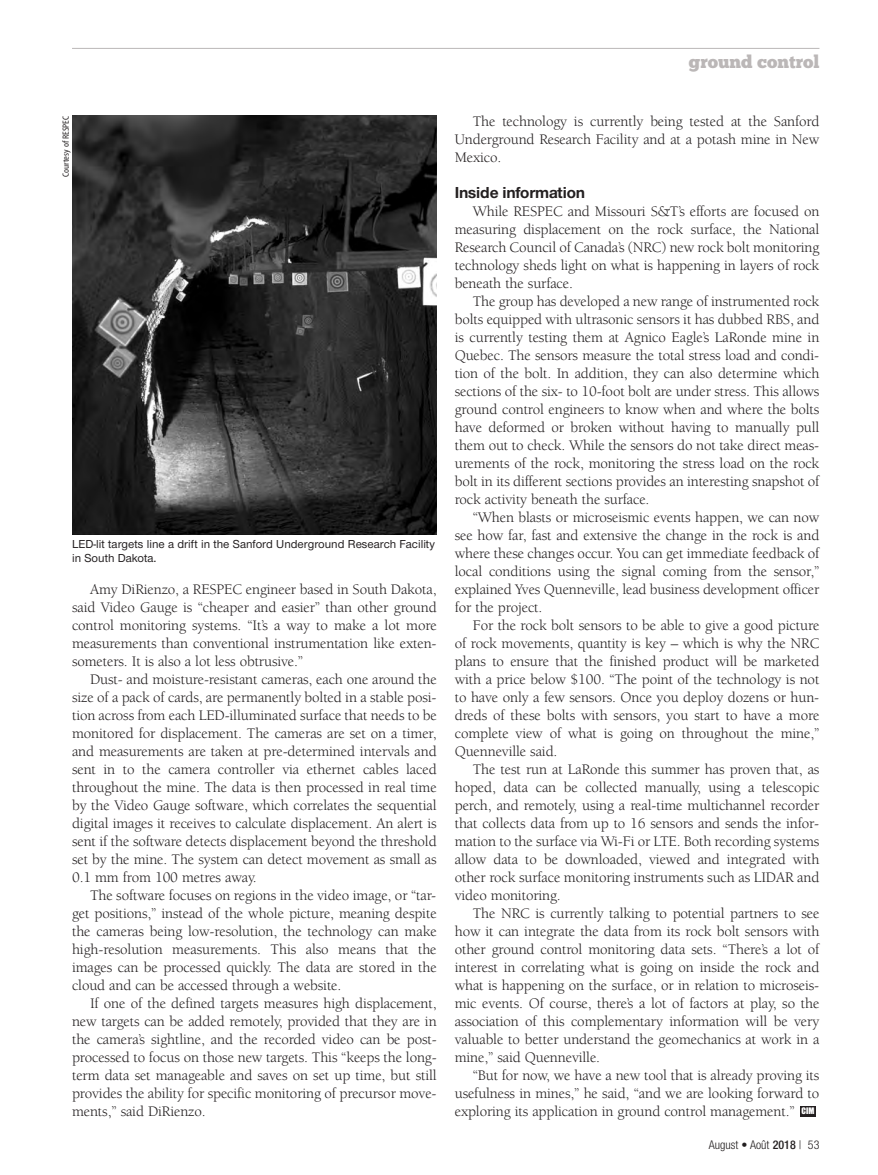
<style>
.page{position:relative;width:878px;height:1175px;background:#fff}
.page>*{position:absolute;margin:0;border:0;box-sizing:border-box;transform-origin:0 0}
.t1{font:18px "Chunk Five";color:#bbb7b7}
.t2{font:700 16.5px "Nimbus Sans Novus T";letter-spacing:-.01em;color:#231f20}
.t3{font:15px/18px "Berkeley";letter-spacing:-.01em;color:#231f20;text-align:justify}
.t4{font:500 12px/13.5px "Nimbus Sans Novus T";color:#231f20}
.t5{font:300 condensed 12px "Helvetica Neue";color:#231f20}
.t6{font:9px "D Myriad Rom Cn Rg";color:#231f20}
.t7{font:8.25px "Impact";color:#fff}
.s1{font-weight:500}
</style>
<div class="page">
<div style="left:800px;top:1106px;width:15px;height:10px;background:#231f20"></div>
<hr style="left:72px;top:48px;width:747px;height:1px;background:#bbb7b7">
<img style="left:72px;top:116px;width:364px;height:418px">
<p class="t6" style="left:63px;top:177px;width:63px;rotate:-90deg">Courtesy of RESPEC</p>
<p class="t4" style="left:72px;top:538px;width:364px">LED-lit targets line a drift in the Sanford Underground Research Facility in South Dakota.</p>
<p class="t3" style="left:72px;top:582px;width:366px;text-indent:18px">Amy DiRienzo, a RESPEC engineer based in South Dakota, said Video Gauge is “cheaper and easier” than other ground control monitoring systems. “It’s a way to make a lot more measurements than conventional instrumentation like exten&shy;someters. It is also a lot less obtrusive.”</p>
<p class="t3" style="left:72px;top:672px;width:366px;text-indent:18px">Dust- and moisture-resistant cameras, each one around the size of a pack of cards, are permanently bolted in a stable posi&shy;tion across from each LED-illuminated surface that needs to be monitored for displacement. The cameras are set on a timer, and measurements are taken at pre-determined intervals and sent in to the camera controller via ethernet cables laced throughout the mine. The data is then processed in real time by the Video Gauge software, which correlates the sequential digital images it receives to calculate displacement. An alert is sent if the software detects displacement beyond the threshold set by the mine. The system can detect movement as small as 0.1 mm from 100 metres away.</p>
<p class="t3" style="left:72px;top:888px;width:366px;text-indent:18px">The software focuses on regions in the video image, or “tar&shy;get positions,” instead of the whole picture, meaning despite the cameras being low-resolution, the technology can make high-resolution measurements. This also means that the images can be processed quickly. The data are stored in the cloud and can be accessed through a website.</p>
<p class="t3" style="left:72px;top:996px;width:366px;text-indent:18px">If one of the defined targets measures high displacement, new targets can be added remotely, provided that they are in the camera’s sightline, and the recorded video can be post&shy;processed to focus on those new targets. This “keeps the long&shy;term data set manageable and saves on set up time, but still provides the ability for specific monitoring of precursor move&shy;ments,” said DiRienzo.</p>
<p class="t1" style="left:688px;top:55px;width:132px">ground control</p>
<p class="t3" style="left:454px;top:114px;width:366px;text-indent:18px">The technology is currently being tested at the Sanford Underground Research Facility and at a potash mine in New Mexico.</p>
<p class="t2" style="left:454px;top:186px;width:132px">Inside information</p>
<p class="t3" style="left:454px;top:204px;width:366px;text-indent:18px">While RESPEC and Missouri S&amp;T’s efforts are focused on measuring displacement on the rock surface, the National Research Council of Canada’s (NRC) new rock bolt monitoring technology sheds light on what is happening in layers of rock beneath the surface.</p>
<p class="t3" style="left:454px;top:294px;width:366px;text-indent:18px">The group has developed a new range of instrumented rock bolts equipped with ultrasonic sensors it has dubbed RBS, and is currently testing them at Agnico Eagle’s LaRonde mine in Quebec. The sensors measure the total stress load and condi&shy;tion of the bolt. In addition, they can also determine which sections of the six- to 10-foot bolt are under stress. This allows ground control engineers to know when and where the bolts have deformed or broken without having to manually pull them out to check. While the sensors do not take direct meas&shy;urements of the rock, monitoring the stress load on the rock bolt in its different sections provides an interesting snapshot of rock activity beneath the surface.</p>
<p class="t3" style="left:454px;top:510px;width:366px;text-indent:18px">“When blasts or microseismic events happen, we can now see how far, fast and extensive the change in the rock is and where these changes occur. You can get immediate feedback of local conditions using the signal coming from the sensor,” explained Yves Quenneville, lead business development officer for the project.</p>
<p class="t3" style="left:454px;top:618px;width:366px;text-indent:18px">For the rock bolt sensors to be able to give a good picture of rock movements, quantity is key – which is why the NRC plans to ensure that the finished product will be marketed with a price below $100. “The point of the technology is not to have only a few sensors. Once you deploy dozens or hun&shy;dreds of these bolts with sensors, you start to have a more complete view of what is going on throughout the mine,” Quenneville said.</p>
<p class="t3" style="left:454px;top:762px;width:366px;text-indent:18px">The test run at LaRonde this summer has proven that, as hoped, data can be collected manually, using a telescopic perch, and remotely, using a real-time multichannel recorder that collects data from up to 16 sensors and sends the infor&shy;mation to the surface via Wi-Fi or LTE. Both recording systems allow data to be downloaded, viewed and integrated with other rock surface monitoring instruments such as LIDAR and video monitoring.</p>
<p class="t3" style="left:455px;top:906px;width:366px;text-indent:18px">The NRC is currently talking to potential partners to see how it can integrate the data from its rock bolt sensors with other ground control monitoring data sets. “There’s a lot of interest in correlating what is going on inside the rock and what is happening on the surface, or in relation to microseis&shy;mic events. Of course, there’s a lot of factors at play, so the association of this complementary information will be very valuable to better understand the geomechanics at work in a mine,” said Quenneville.</p>
<p class="t3" style="left:455px;top:1068px;width:366px;text-indent:18px">“But for now, we have a new tool that is already proving its usefulness in mines,” he said, “and we are looking forward to exploring its application in ground control management.”</p>
<p class="t7" style="left:801px;top:1108px;width:14px">CIM</p>
<p class="t5" style="left:708px;top:1140px;width:112px">August • Août <span class="s1">2018</span> | 53</p>
</div>
